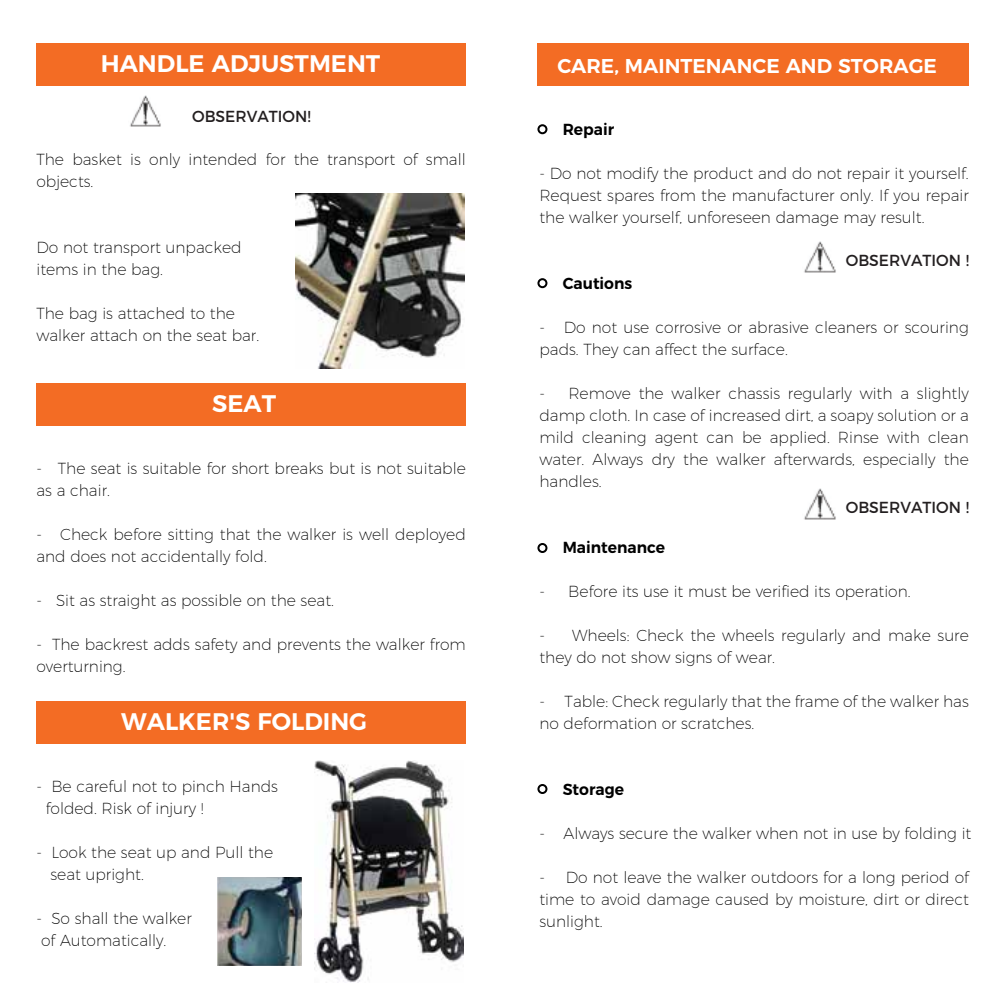
<style>
.page{position:relative;width:1008px;height:1008px;background:#fff}
.page>*{position:absolute;margin:0;border:0;box-sizing:border-box;transform-origin:0 0}
.t1{font:600 24px "Montserrat";color:#fff}
.t2{font:600 20px "Montserrat";color:#fff}
.t3{font:200 16px/22px "Montserrat";color:#000}
.t4{font:16px "Montserrat";color:#231f20}
.t5{font:600 16px "Montserrat";color:#000}
</style>
<div class="page">
<div style="left:36px;top:43px;width:430px;height:42px;background:#f36c24"></div>
<div style="left:36px;top:383px;width:430px;height:42px;background:#f36c24"></div>
<div style="left:36px;top:701px;width:430px;height:42px;background:#f36c24"></div>
<img style="left:130px;top:96px;width:31px;height:31px">
<img style="left:295px;top:194px;width:169px;height:175px">
<img style="left:218px;top:877px;width:84px;height:89px">
<img style="left:315px;top:760px;width:148px;height:222px">
<div style="left:537px;top:43px;width:432px;height:43px;background:#f36c24"></div>
<div style="left:537px;top:124px;width:10px;height:10px;border:2px solid #000;border-radius:50%"></div>
<div style="left:537px;top:278px;width:10px;height:10px;border:2px solid #000;border-radius:50%"></div>
<div style="left:537px;top:543px;width:10px;height:10px;border:2px solid #000;border-radius:50%"></div>
<div style="left:537px;top:784px;width:10px;height:10px;border:2px solid #000;border-radius:50%"></div>
<img style="left:804px;top:242px;width:32px;height:31px">
<img style="left:804px;top:489px;width:32px;height:31px">
<h1 class="t1" style="left:101px;top:44px;width:281px">HANDLE ADJUSTMENT</h1>
<p class="t4" style="left:192px;top:103px;width:120px">OBSERVATION!</p>
<p class="t3" style="left:36px;top:147px;width:431px">The basket is only intended for the transport of small objects.</p>
<p class="t3" style="left:36px;top:235px;width:207px">Do not transport unpacked items in the bag.</p>
<p class="t3" style="left:36px;top:301px;width:224px">The bag is attached to the walker attach on the seat bar.</p>
<h1 class="t1" style="left:212px;top:384px;width:65px">SEAT</h1>
<p class="t3" style="left:36px;top:456px;width:431px">- The seat is suitable for short breaks but is not suitable as a chair.</p>
<p class="t3" style="left:36px;top:522px;width:431px">- Check before sitting that the walker is well deployed and does not accidentally fold.</p>
<p class="t3" style="left:36px;top:588px;width:299px">- Sit as straight as possible on the seat.</p>
<p class="t3" style="left:36px;top:632px;width:431px">- The backrest adds safety and prevents the walker from overturning.</p>
<h1 class="t1" style="left:121px;top:702px;width:247px">WALKER'S FOLDING</h1>
<p class="t3" style="left:46px;top:774px;width:234px;text-indent:-9px">- Be careful not to pinch Hands folded. Risk of injury !</p>
<p class="t3" style="left:50px;top:840px;width:224px;text-indent:-14px">- Look the seat up and Pull the seat upright.</p>
<p class="t3" style="left:36px;top:906px;width:157px">- So shall the walker of Automatically.</p>
<p class="t2" style="left:557px;top:50px;width:381px">CARE, MAINTENANCE AND STORAGE</p>
<p class="t5" style="left:563px;top:116px;width:53px">Repair</p>
<p class="t3" style="left:539px;top:161px;width:431px;text-align:justify">- Do not modify the product and do not repair it yourself.<br>Request spares from the manufacturer only. If you repair the walker yourself, unforeseen damage may result.</p>
<p class="t4" style="left:846px;top:248px;width:125px">OBSERVATION !</p>
<p class="t5" style="left:563px;top:270px;width:71px">Cautions</p>
<p class="t3" style="left:539px;top:315px;width:431px">- Do not use corrosive or abrasive cleaners or scouring pads. They can affect the surface.</p>
<p class="t3" style="left:539px;top:381px;width:431px;text-align:justify">- Remove the walker chassis regularly with a slightly damp cloth. In case of increased dirt, a soapy solution or a mild cleaning agent can be applied. Rinse with clean water. Always dry the walker afterwards, especially the handles.</p>
<p class="t4" style="left:846px;top:495px;width:125px">OBSERVATION !</p>
<p class="t5" style="left:563px;top:534px;width:104px">Maintenance</p>
<p class="t3" style="left:539px;top:579px;width:373px">- Before its use it must be verified its operation.</p>
<p class="t3" style="left:539px;top:623px;width:431px">- Wheels: Check the wheels regularly and make sure they do not show signs of wear.</p>
<p class="t3" style="left:539px;top:689px;width:431px">- Table: Check regularly that the frame of the walker has no deformation or scratches.</p>
<p class="t5" style="left:563px;top:776px;width:63px">Storage</p>
<p class="t3" style="left:539px;top:821px;width:433px">- Always secure the walker when not in use by folding it</p>
<p class="t3" style="left:539px;top:865px;width:431px;text-align:justify">- Do not leave the walker outdoors for a long period of time to avoid damage caused by moisture, dirt or direct sunlight.</p>
</div>
